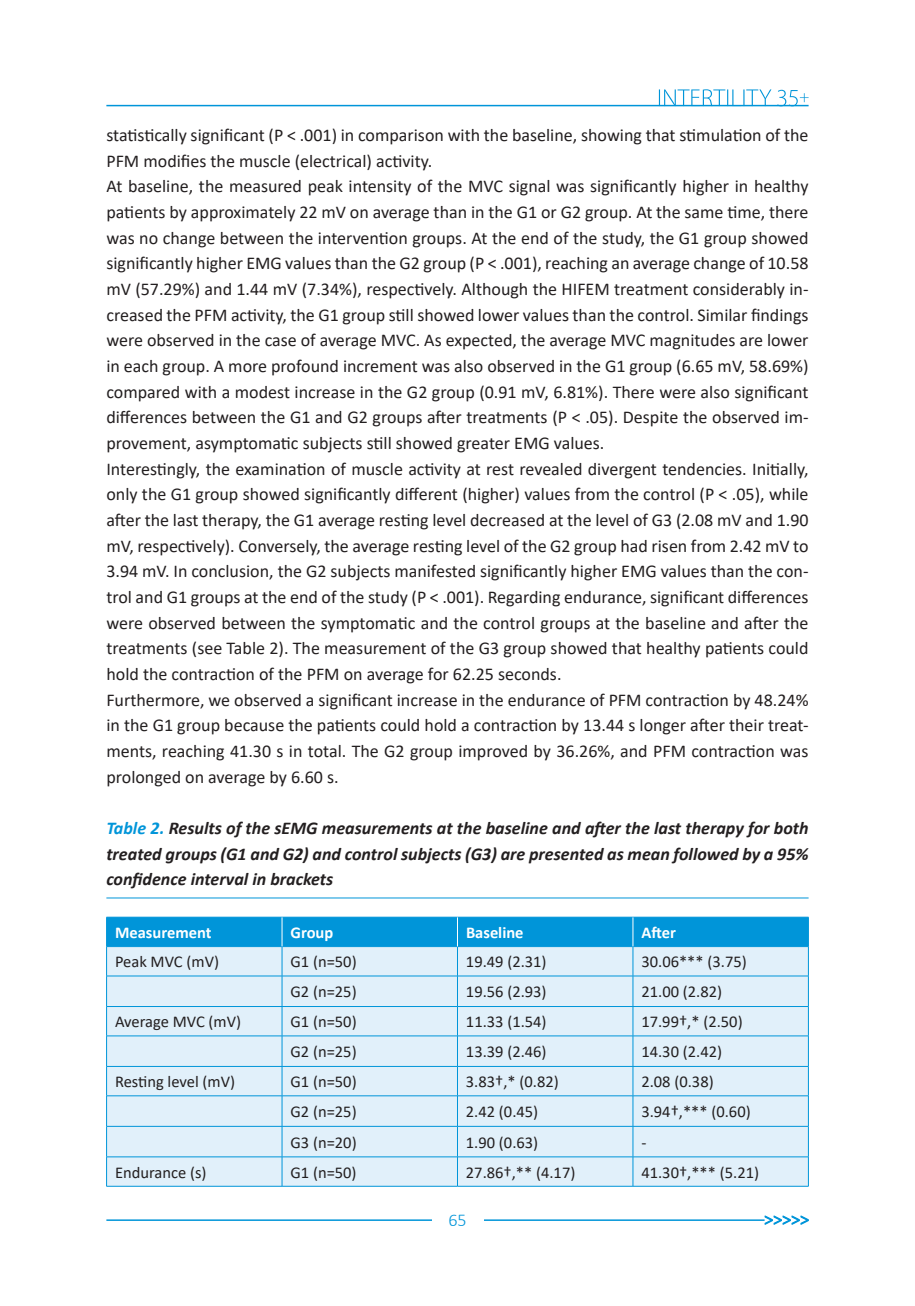
<style>
.page{position:relative;width:915px;height:1306px;background:#fff}
.page>*{position:absolute;margin:0;border:0;box-sizing:border-box;transform-origin:0 0}
.t1{font:18px/25.7px "Calibri";color:#231f20;text-align:justify}
.t2{font:italic 700 18px/25.7px "Calibri";color:#231f20;text-align:justify}
.t3{font:300 18px "Calibri";color:#0095d9}
.t4{font:16.5px "Calibri";color:#231f20}
.t5{font:700 16.5px "Calibri";color:#fff}
.s1{color:#0095d9}
</style>
<div class="page">
<hr style="left:106px;top:105px;width:702px;height:1px;background:#0095d9">
<svg style="left:658px;top:89px;width:150px;height:16px"></svg>
<hr style="left:106px;top:1219px;width:658px;height:1px;background:#0095d9">
<div style="left:432px;top:1212px;width:51px;height:14px;background:#fff"></div>
<svg style="left:764px;top:1215px;width:44px;height:9px"></svg>
<div style="left:107px;top:976px;width:700px;height:209px;background:#e1f0fa"></div>
<hr style="left:106px;top:916px;width:176px;height:1px;background:#0095d9">
<hr style="left:282px;top:916px;width:175px;height:1px;background:#0095d9">
<hr style="left:457px;top:916px;width:175px;height:1px;background:#0095d9">
<hr style="left:632px;top:916px;width:176px;height:1px;background:#0095d9">
<hr style="left:106px;top:975px;width:176px;height:1px;background:#0095d9">
<hr style="left:106px;top:976px;width:1px;height:30px;background:#0095d9">
<hr style="left:282px;top:975px;width:175px;height:1px;background:#0095d9">
<hr style="left:282px;top:976px;width:1px;height:30px;background:#0095d9">
<hr style="left:457px;top:975px;width:175px;height:1px;background:#0095d9">
<hr style="left:457px;top:976px;width:1px;height:30px;background:#0095d9">
<hr style="left:632px;top:975px;width:176px;height:1px;background:#0095d9">
<hr style="left:632px;top:976px;width:1px;height:30px;background:#0095d9">
<hr style="left:807px;top:976px;width:1px;height:30px;background:#0095d9">
<hr style="left:106px;top:1006px;width:176px;height:1px;background:#0095d9">
<svg style="left:106px;top:1006px;width:1px;height:29px"></svg>
<hr style="left:282px;top:1006px;width:175px;height:1px;background:#0095d9">
<svg style="left:282px;top:1007px;width:1px;height:28px"></svg>
<hr style="left:457px;top:1006px;width:175px;height:1px;background:#0095d9">
<svg style="left:457px;top:1006px;width:1px;height:29px"></svg>
<hr style="left:632px;top:1006px;width:176px;height:1px;background:#0095d9">
<svg style="left:632px;top:1007px;width:1px;height:28px"></svg>
<svg style="left:807px;top:1007px;width:1px;height:28px"></svg>
<hr style="left:106px;top:1035px;width:176px;height:1px;background:#0095d9">
<hr style="left:106px;top:1036px;width:1px;height:30px;background:#0095d9">
<hr style="left:282px;top:1035px;width:175px;height:1px;background:#0095d9">
<hr style="left:282px;top:1036px;width:1px;height:30px;background:#0095d9">
<hr style="left:457px;top:1035px;width:175px;height:1px;background:#0095d9">
<hr style="left:457px;top:1036px;width:1px;height:30px;background:#0095d9">
<hr style="left:632px;top:1035px;width:176px;height:1px;background:#0095d9">
<hr style="left:632px;top:1036px;width:1px;height:30px;background:#0095d9">
<hr style="left:807px;top:1036px;width:1px;height:30px;background:#0095d9">
<hr style="left:106px;top:1066px;width:176px;height:1px;background:#0095d9">
<svg style="left:106px;top:1066px;width:1px;height:29px"></svg>
<hr style="left:282px;top:1066px;width:175px;height:1px;background:#0095d9">
<svg style="left:282px;top:1066px;width:1px;height:29px"></svg>
<hr style="left:457px;top:1066px;width:175px;height:1px;background:#0095d9">
<svg style="left:457px;top:1066px;width:1px;height:29px"></svg>
<hr style="left:632px;top:1066px;width:176px;height:1px;background:#0095d9">
<svg style="left:632px;top:1066px;width:1px;height:29px"></svg>
<svg style="left:807px;top:1066px;width:1px;height:29px"></svg>
<hr style="left:106px;top:1095px;width:176px;height:1px;background:#0095d9">
<hr style="left:106px;top:1095px;width:1px;height:31px;background:#0095d9">
<hr style="left:282px;top:1095px;width:175px;height:1px;background:#0095d9">
<hr style="left:282px;top:1095px;width:1px;height:31px;background:#0095d9">
<hr style="left:457px;top:1095px;width:175px;height:1px;background:#0095d9">
<hr style="left:457px;top:1095px;width:1px;height:31px;background:#0095d9">
<hr style="left:632px;top:1095px;width:176px;height:1px;background:#0095d9">
<hr style="left:632px;top:1095px;width:1px;height:31px;background:#0095d9">
<hr style="left:807px;top:1095px;width:1px;height:31px;background:#0095d9">
<hr style="left:106px;top:1126px;width:176px;height:1px;background:#0095d9">
<hr style="left:106px;top:1126px;width:1px;height:30px;background:#0095d9">
<hr style="left:282px;top:1126px;width:175px;height:1px;background:#0095d9">
<hr style="left:282px;top:1126px;width:1px;height:30px;background:#0095d9">
<hr style="left:457px;top:1126px;width:175px;height:1px;background:#0095d9">
<hr style="left:457px;top:1126px;width:1px;height:30px;background:#0095d9">
<hr style="left:632px;top:1126px;width:176px;height:1px;background:#0095d9">
<hr style="left:632px;top:1126px;width:1px;height:30px;background:#0095d9">
<hr style="left:807px;top:1126px;width:1px;height:30px;background:#0095d9">
<hr style="left:106px;top:1156px;width:176px;height:1px;background:#0095d9">
<hr style="left:106px;top:1156px;width:1px;height:30px;background:#0095d9">
<hr style="left:282px;top:1156px;width:175px;height:1px;background:#0095d9">
<hr style="left:282px;top:1156px;width:1px;height:30px;background:#0095d9">
<hr style="left:457px;top:1156px;width:175px;height:1px;background:#0095d9">
<hr style="left:457px;top:1156px;width:1px;height:30px;background:#0095d9">
<hr style="left:632px;top:1156px;width:176px;height:1px;background:#0095d9">
<hr style="left:632px;top:1156px;width:1px;height:30px;background:#0095d9">
<hr style="left:807px;top:1156px;width:1px;height:30px;background:#0095d9">
<hr style="left:106px;top:1185px;width:176px;height:1px;background:#0095d9">
<hr style="left:282px;top:1185px;width:175px;height:1px;background:#0095d9">
<hr style="left:457px;top:1185px;width:175px;height:1px;background:#0095d9">
<hr style="left:632px;top:1185px;width:176px;height:1px;background:#0095d9">
<svg style="left:106px;top:917px;width:702px;height:58px;background:#6cc0e8"></svg>
<hr style="left:106px;top:897px;width:702px;height:1px;background:#0095d9">
<p class="t1" style="left:106px;top:122px;width:703px">statistically significant (P &lt; .001) in comparison with the baseline, showing that stimulation of the<br>PFM modifies the muscle (electrical) activity.</p>
<p class="t1" style="left:106px;top:173px;width:703px">At baseline, the measured peak intensity of the MVC signal was significantly higher in healthy patients by approximately 22 mV on average than in the G1 or G2 group. At the same time, there was no change between the intervention groups. At the end of the study, the G1 group showed significantly higher EMG values than the G2 group (P &lt; .001), reaching an average change of 10.58 mV (57.29%) and 1.44 mV (7.34%), respectively. Although the HIFEM treatment considerably in&shy;creased the PFM activity, the G1 group still showed lower values than the control. Similar findings were observed in the case of average MVC. As expected, the average MVC magnitudes are lower in each group. A more profound increment was also observed in the G1 group (6.65 mV, 58.69%) compared with a modest increase in the G2 group (0.91 mV, 6.81%). There were also significant differences between the G1 and G2 groups after treatments (P &lt; .05). Despite the observed im&shy;provement, asymptomatic subjects still showed greater EMG values.</p>
<p class="t1" style="left:106px;top:455px;width:703px">Interestingly, the examination of muscle activity at rest revealed divergent tendencies. Initially, only the G1 group showed significantly different (higher) values from the control (P &lt; .05), while after the last therapy, the G1 average resting level decreased at the level of G3 (2.08 mV and 1.90 mV, respectively). Conversely, the average resting level of the G2 group had risen from 2.42 mV to 3.94 mV. In conclusion, the G2 subjects manifested significantly higher EMG values than the con&shy;trol and G1 groups at the end of the study (P &lt; .001). Regarding endurance, significant differences were observed between the symptomatic and the control groups at the baseline and after the treatments (see Table 2). The measurement of the G3 group showed that healthy patients could hold the contraction of the PFM on average for 62.25 seconds.</p>
<p class="t1" style="left:106px;top:686px;width:703px">Furthermore, we observed a significant increase in the endurance of PFM contraction by 48.24% in the G1 group because the patients could hold a contraction by 13.44 s longer after their treat&shy;ments, reaching 41.30 s in total. The G2 group improved by 36.26%, and PFM contraction was prolonged on average by 6.60 s.</p>
<p class="t2" style="left:106px;top:814px;width:703px"><span class="s1">Table 2.</span> Results of the sEMG measurements at the baseline and after the last therapy for both treated groups (G1 and G2) and control subjects (G3) are presented as mean followed by a 95% confidence interval in brackets</p>
<p class="t5" style="left:115px;top:920px;width:98px">Measurement</p>
<p class="t5" style="left:290px;top:920px;width:44px">Group</p>
<p class="t5" style="left:466px;top:920px;width:59px">Baseline</p>
<p class="t5" style="left:641px;top:920px;width:36px">After</p>
<p class="t4" style="left:115px;top:950px;width:105px">Peak MVC (mV)</p>
<p class="t4" style="left:290px;top:950px;width:68px">G1 (n=50)</p>
<p class="t4" style="left:466px;top:950px;width:82px">19.49 (2.31)</p>
<p class="t4" style="left:641px;top:950px;width:107px">30.06*** (3.75)</p>
<p class="t4" style="left:290px;top:980px;width:68px">G2 (n=25)</p>
<p class="t4" style="left:466px;top:980px;width:82px">19.56 (2.93)</p>
<p class="t4" style="left:641px;top:980px;width:82px">21.00 (2.82)</p>
<p class="t4" style="left:115px;top:1010px;width:128px">Average MVC (mV)</p>
<p class="t4" style="left:290px;top:1010px;width:68px">G1 (n=50)</p>
<p class="t4" style="left:466px;top:1010px;width:82px">11.33 (1.54)</p>
<p class="t4" style="left:641px;top:1010px;width:103px">17.99†,* (2.50)</p>
<p class="t4" style="left:290px;top:1040px;width:68px">G2 (n=25)</p>
<p class="t4" style="left:466px;top:1040px;width:82px">13.39 (2.46)</p>
<p class="t4" style="left:641px;top:1040px;width:82px">14.30 (2.42)</p>
<p class="t4" style="left:115px;top:1070px;width:121px">Resting level (mV)</p>
<p class="t4" style="left:290px;top:1070px;width:68px">G1 (n=50)</p>
<p class="t4" style="left:466px;top:1070px;width:94px">3.83†,* (0.82)</p>
<p class="t4" style="left:641px;top:1070px;width:74px">2.08 (0.38)</p>
<p class="t4" style="left:290px;top:1100px;width:68px">G2 (n=25)</p>
<p class="t4" style="left:466px;top:1100px;width:74px">2.42 (0.45)</p>
<p class="t4" style="left:641px;top:1100px;width:111px">3.94†,*** (0.60)</p>
<p class="t4" style="left:290px;top:1130px;width:68px">G3 (n=20)</p>
<p class="t4" style="left:466px;top:1130px;width:74px">1.90 (0.63)</p>
<p class="t4" style="left:641px;top:1130px;width:7px">-</p>
<p class="t4" style="left:115px;top:1160px;width:93px">Endurance (s)</p>
<p class="t4" style="left:290px;top:1160px;width:68px">G1 (n=50)</p>
<p class="t4" style="left:466px;top:1160px;width:111px">27.86†,** (4.17)</p>
<p class="t4" style="left:641px;top:1160px;width:119px">41.30†,*** (5.21)</p>
<p class="t3" style="left:448px;top:1208px;width:20px">65</p>
</div>
